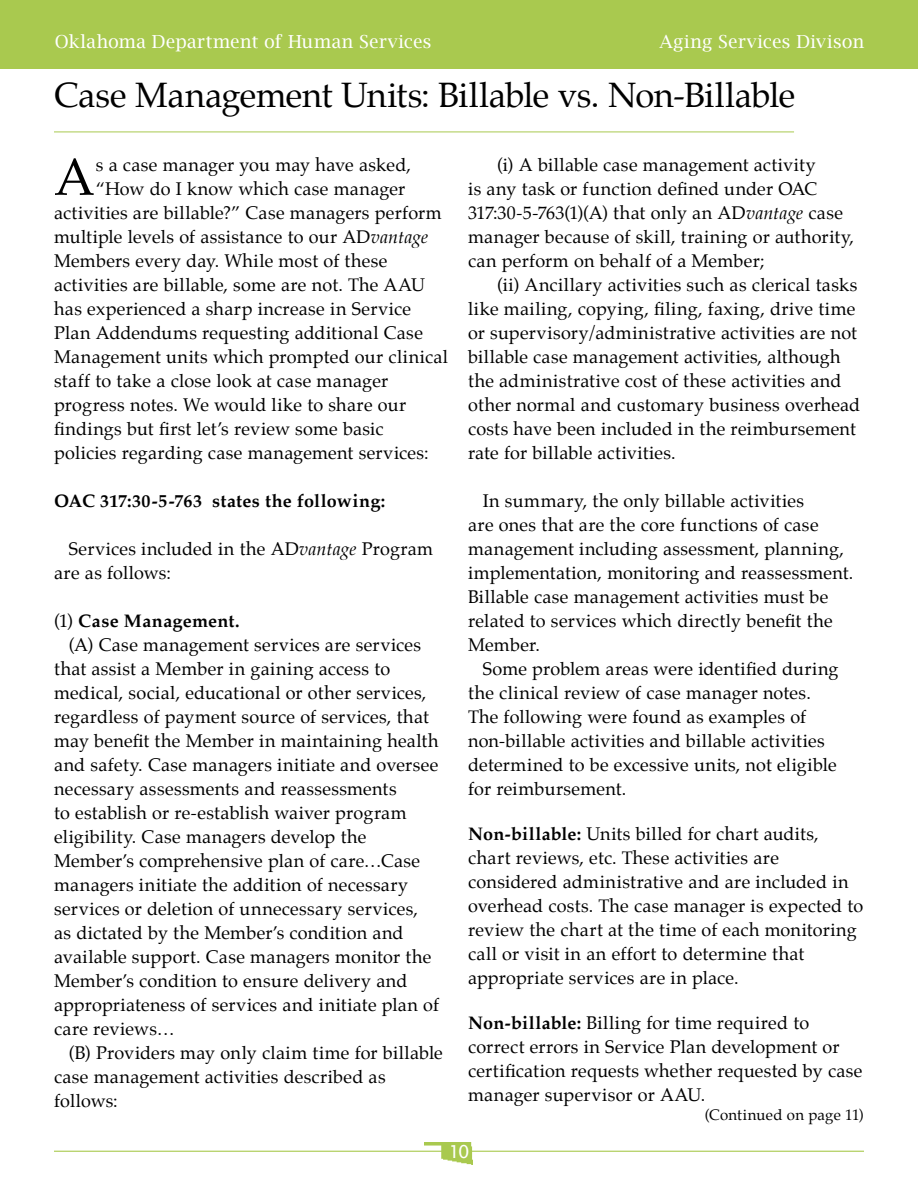
<style>
.page{position:relative;width:918px;height:1188px;background:#fff}
.page>*{position:absolute;margin:0;border:0;box-sizing:border-box;transform-origin:0 0}
.t1{font:52.35px "Palatino";color:#000}
.t2{font:34.5px "Palatino";letter-spacing:-.015em;color:#000}
.t3{font:18px/24px "Palatino";letter-spacing:.015em;color:#000}
.t4{font:18px "Lucida Bright";letter-spacing:.015em;color:#fff}
.t5{font:700 18px "Palatino";letter-spacing:.015em;color:#000}
.t6{font:18px "Lucida Sans";color:#fff}
.t7{font:15px "Palatino";letter-spacing:.01em;color:#000}
.s1{font-style:italic}
.s2{font-weight:700}
.s3{font-weight:400}
</style>
<div class="page">
<hr style="left:54px;top:1151px;width:810px;height:1px;background:#a9c94f">
<img style="left:425px;top:1142px;width:48px;height:23px">
<div style="left:0;top:0;width:918px;height:68px;background:#a9c94f"></div>
<hr style="left:54px;top:132px;width:740px;height:1px;background:#a9c94f">
<p class="t4" style="left:55px;top:31px;width:378px">Oklahoma Department of Human Services</p>
<p class="t4" style="left:660px;top:31px;width:206px">Aging Services Divison</p>
<h2 class="t2" style="left:54px;top:66px;width:743px">Case Management Units: Billable vs. Non-Billable</h2>
<h1 class="t1" style="left:54px;top:134px;width:42px">A</h1>
<p class="t3" style="left:96px;top:153px;width:317px">s a case manager you may have asked,</p>
<p class="t3" style="left:468px;top:153px;width:388px;text-indent:29px">(i) A billable case management activity<br>is any task or function defined under OAC 317:30-5-763(1)(A) that only an AD<span class="s1">vantage</span> case manager because of skill, training or authority, can perform on behalf of a Member;</p>
<p class="t3" style="left:468px;top:273px;width:394px;text-indent:29px">(ii) Ancillary activities such as clerical tasks like mailing, copying, filing, faxing, drive time or supervisory/administrative activities are not billable case management activities, although the administrative cost of these activities and other normal and customary business overhead costs have been included in the reimbursement rate for billable activities.</p>
<p class="t3" style="left:468px;top:489px;width:387px;text-indent:15px">In summary, the only billable activities<br>are ones that are the core functions of case management including assessment, planning, implementation, monitoring and reassessment.<br>Billable case management activities must be related to services which directly benefit the Member.</p>
<p class="t3" style="left:468px;top:657px;width:372px;text-indent:15px">Some problem areas were identified during the clinical review of case manager notes.<br>The following were found as examples of non-billable activities and billable activities determined to be excessive units, not eligible for reimbursement.</p>
<p class="t3" style="left:468px;top:822px;width:397px"><span class="s2">Non-billable:</span> Units billed for chart audits, chart reviews, etc. These activities are considered administrative and are included in overhead costs. The case manager is expected to review the chart at the time of each monitoring call or visit in an effort to determine that appropriate services are in place.</p>
<p class="t3" style="left:468px;top:1011px;width:396px"><span class="s2">Non-billable:</span> Billing for time required to correct errors in Service Plan development or certification requests whether requested by case manager supervisor or AAU.</p>
<p class="t6" style="left:449px;top:1142px;width:22px">10</p>
<p class="t3" style="left:96px;top:177px;width:311px">“How do I know which case manager</p>
<p class="t3" style="left:54px;top:201px;width:389px">activities are billable?” Case managers perform</p>
<p class="t3" style="left:54px;top:225px;width:375px">multiple levels of assistance to our AD<span class="s1">vantage</span></p>
<p class="t3" style="left:54px;top:249px;width:335px">Members every day. While most of these</p>
<p class="t3" style="left:54px;top:273px;width:373px">activities are billable, some are not. The AAU</p>
<p class="t3" style="left:54px;top:297px;width:358px">has experienced a sharp increase in Service</p>
<p class="t3" style="left:54px;top:321px;width:370px">Plan Addendums requesting additional Case</p>
<p class="t3" style="left:54px;top:345px;width:396px">Management units which prompted our clinical</p>
<p class="t3" style="left:54px;top:369px;width:336px">staff to take a close look at case manager</p>
<p class="t3" style="left:54px;top:393px;width:354px">progress notes. We would like to share our</p>
<p class="t3" style="left:54px;top:417px;width:331px">findings but first let’s review some basic</p>
<p class="t3" style="left:54px;top:441px;width:376px">policies regarding case management services:</p>
<p class="t5" style="left:54px;top:485px;width:333px">OAC 317:30-5-763 states the following:</p>
<p class="t3" style="left:54px;top:537px;width:381px;text-indent:15px">Services included in the AD<span class="s1">vantage</span> Program are as follows:</p>
<p class="t5" style="left:54px;top:605px;width:187px"><span class="s3">(1)</span> Case Management.</p>
<p class="t3" style="left:69px;top:633px;width:354px">(A) Case management services are services</p>
<p class="t3" style="left:54px;top:657px;width:338px">that assist a Member in gaining access to</p>
<p class="t3" style="left:54px;top:681px;width:374px">medical, social, educational or other services,</p>
<p class="t3" style="left:54px;top:705px;width:376px">regardless of payment source of services, that</p>
<p class="t3" style="left:54px;top:729px;width:386px">may benefit the Member in maintaining health</p>
<p class="t3" style="left:54px;top:753px;width:386px">and safety. Case managers initiate and oversee</p>
<p class="t3" style="left:54px;top:777px;width:344px">necessary assessments and reassessments</p>
<p class="t3" style="left:54px;top:801px;width:354px">to establish or re-establish waiver program</p>
<p class="t3" style="left:54px;top:825px;width:314px">eligibility. Case managers develop the</p>
<p class="t3" style="left:54px;top:849px;width:368px">Member’s comprehensive plan of care…Case</p>
<p class="t3" style="left:54px;top:873px;width:356px">managers initiate the addition of necessary</p>
<p class="t3" style="left:54px;top:897px;width:365px">services or deletion of unnecessary services,</p>
<p class="t3" style="left:54px;top:921px;width:351px">as dictated by the Member’s condition and</p>
<p class="t3" style="left:54px;top:945px;width:379px">available support. Case managers monitor the</p>
<p class="t3" style="left:54px;top:969px;width:355px">Member’s condition to ensure delivery and</p>
<p class="t3" style="left:54px;top:993px;width:387px">appropriateness of services and initiate plan of</p>
<p class="t3" style="left:54px;top:1017px;width:122px">care reviews…</p>
<p class="t3" style="left:69px;top:1041px;width:376px">(B) Providers may only claim time for billable</p>
<p class="t3" style="left:54px;top:1065px;width:333px">case management activities described as</p>
<p class="t3" style="left:54px;top:1089px;width:65px">follows:</p>
<p class="t7" style="left:705px;top:1102px;width:161px">(Continued on page 11)</p>
</div>
